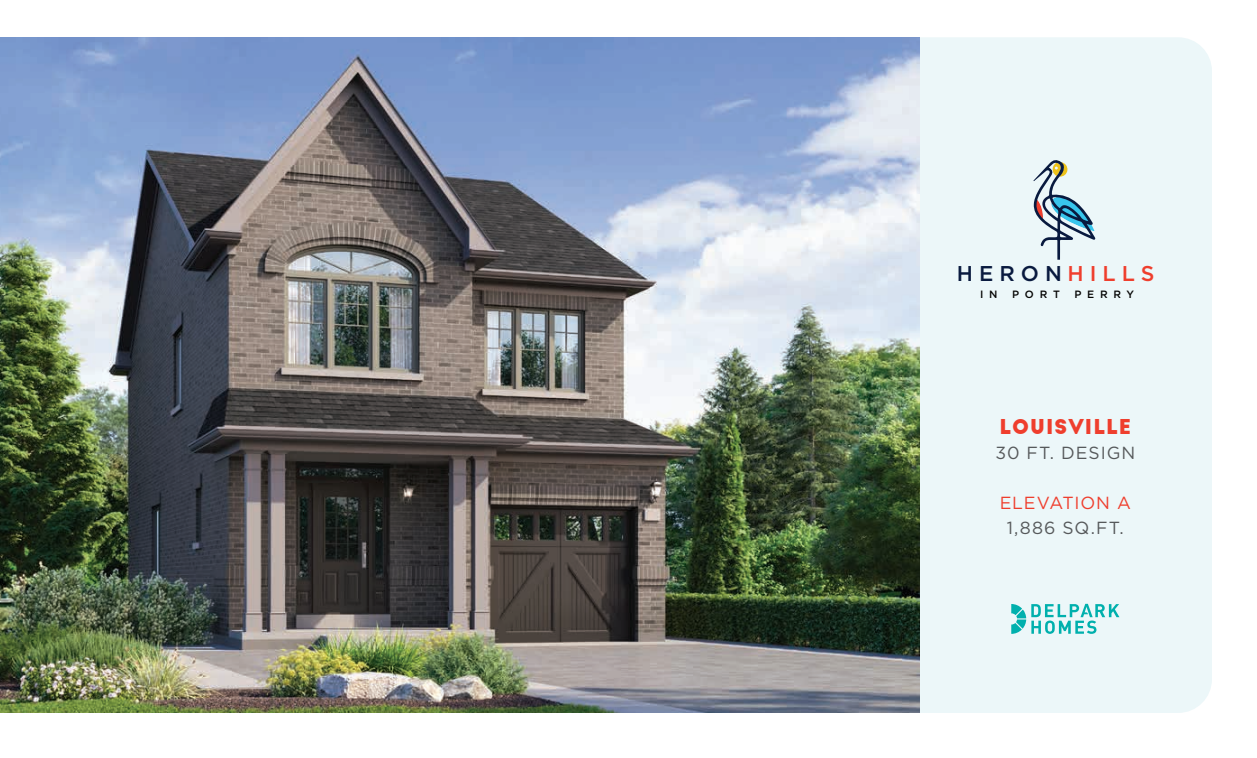
<style>
.page{position:relative;width:1257px;height:758px;background:#fff}
.page>*{position:absolute;margin:0;border:0;box-sizing:border-box;transform-origin:0 0}
.t1{font:500 21.38px "Gotham";letter-spacing:.28em;color:#091a3f}
.t2{font:700 20px "Big John PRO";letter-spacing:.04em;color:#ef3e2d}
.t3{font:17.5px "Gotham";letter-spacing:.055em;color:#56595b}
.t4{font:17.5px "Gotham";letter-spacing:.045em;color:#ef3e2d}
.t5{font:500 10.62px "Gotham";letter-spacing:.54em;color:#050504}
.s1{color:#ef3e2d}
</style>
<div class="page">
<div style="left:919px;top:37px;width:292px;height:675px;background:#ecf7f9"></div>
<img style="left:0;top:37px;width:919px;height:675px">
<svg style="left:1011px;top:603px;width:108px;height:30px"></svg>
<svg style="left:1033px;top:159px;width:62px;height:100px"></svg>
<p class="t1" style="left:956px;top:259px;width:199px">HERON<span class="s1">HILLS</span></p>
<p class="t5" style="left:980px;top:287px;width:19px">I N</p>
<p class="t5" style="left:1012px;top:287px;width:49px">PORT</p>
<p class="t5" style="left:1074px;top:287px;width:61px">PERRY</p>
<p class="t2" style="left:999px;top:414px;width:133px">LOUISVILLE</p>
<p class="t3" style="left:995px;top:442px;width:141px">30 FT. DESIGN</p>
<p class="t4" style="left:999px;top:492px;width:133px">ELEVATION A</p>
<p class="t3" style="left:1006px;top:517px;width:119px">1,886 SQ.FT.</p>
</div>
